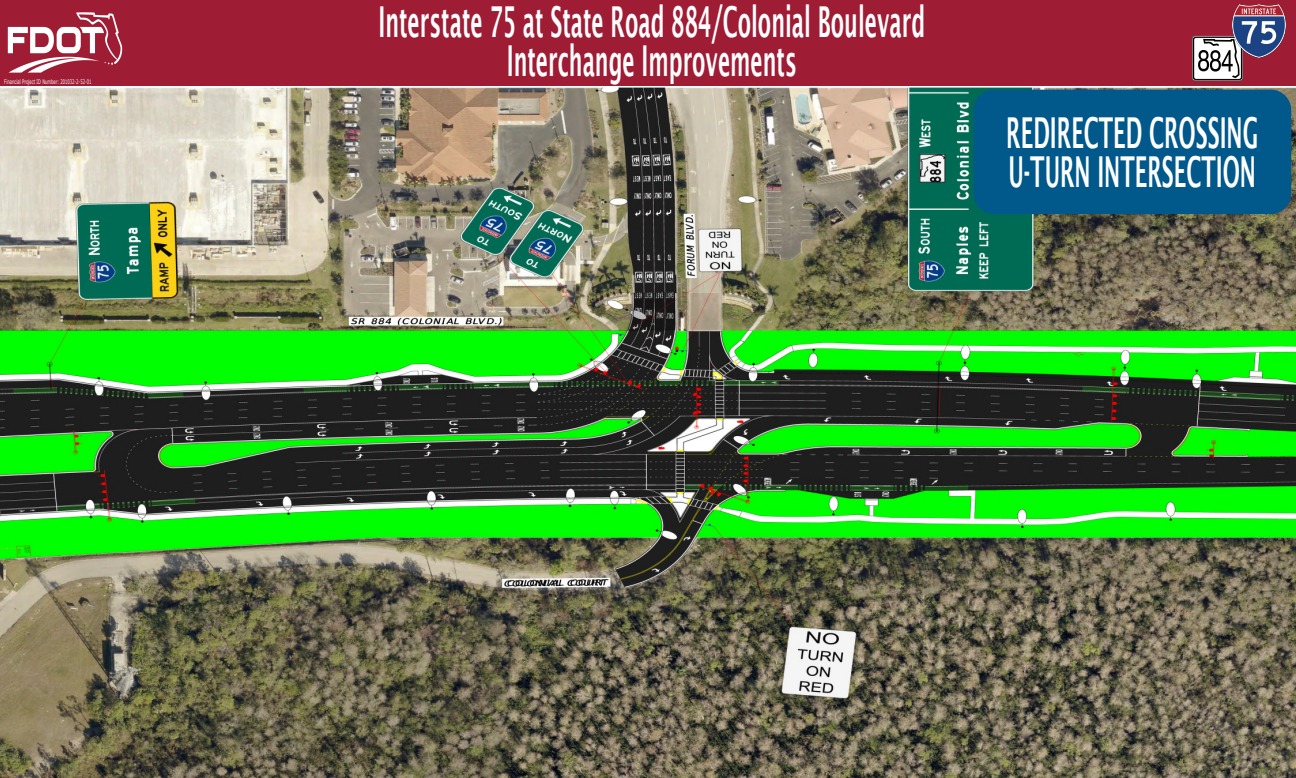
<style>
.page{position:relative;width:1296px;height:778px;background:#fff}
.page>*{position:absolute;margin:0;border:0;box-sizing:border-box;transform-origin:0 0}
.t1{font:64.05px "Ddvfl 16 a";color:#fff}
.t2{font:600 42.6px/39.1px "Lucida Sans";color:#fff;scale:.49 1}
.t3{font:6.3px "Verdana";color:#fff;scale:.6 1}
.s1{color:#040503}
</style>
<div class="page">
<div style="left:0;top:0;width:1296px;height:86px;background:#9f1c35"></div>
<img style="left:1232px;top:5px;width:53px;height:53px">
<img style="left:7px;top:12px;width:116px;height:61px">
<img style="left:0;top:87px;width:1296px;height:691px">
<div style="left:973px;top:90px;width:318px;height:124px;background:#00588b;border-radius:20px"></div>
<p class="t3" style="left:4px;top:77px;width:147px">Financial Project ID Number: 201032-2-52-01</p>
<p class="t2" style="left:378px;top:2px;width:1118px">Interstate 75 at State Road 884/Colonial Boulevard</p>
<p class="t2" style="left:507px;top:41px;width:594px">Interchange Improvements</p>
<h1 class="t1" style="left:1192px;top:21px;width:54px">A<span class="s1">³</span></h1>
<p class="t2" style="left:1006px;top:113px;width:516px">REDIRECTED CROSSING<br>U-TURN INTERSECTION</p>
</div>
